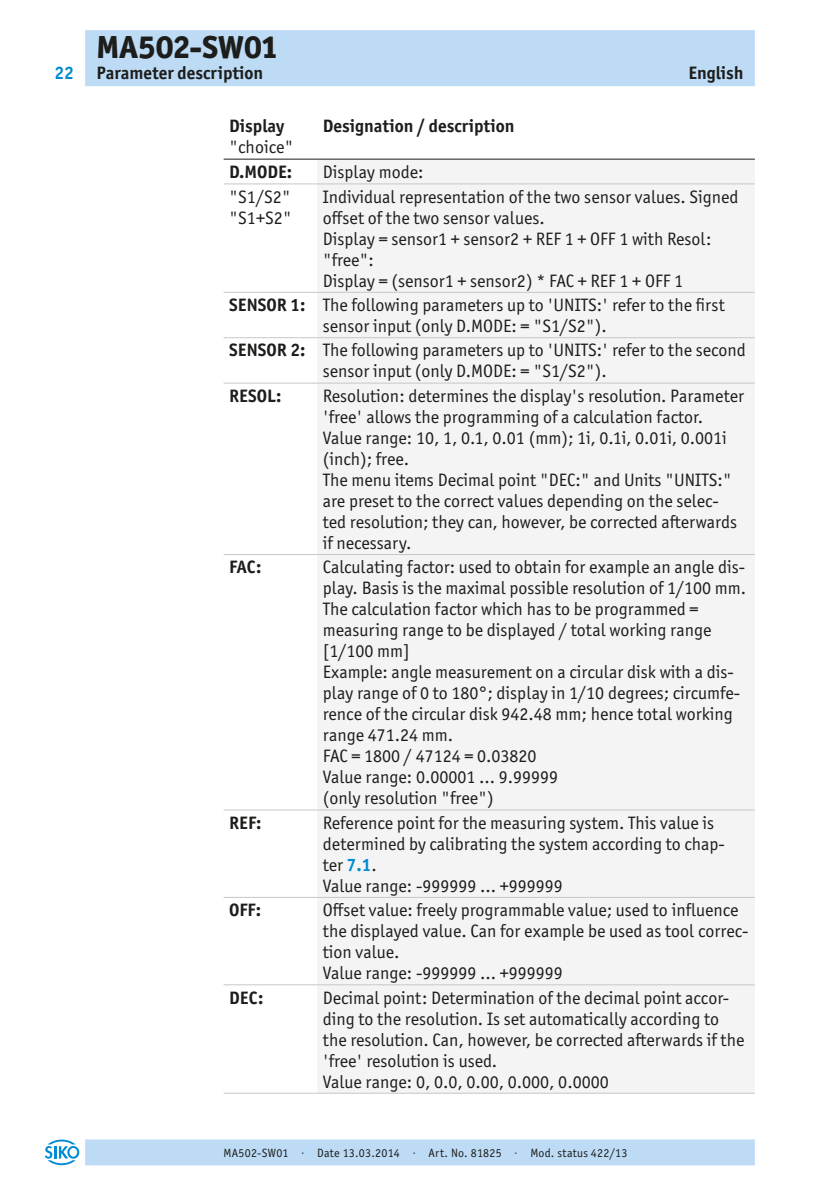
<style>
.page{position:relative;width:840px;height:1191px;background:#fff}
.page>*{position:absolute;margin:0;border:0;box-sizing:border-box;transform-origin:0 0}
.t1{font:800 32px "Officina Sans ITC Pro";color:#1d1d1b}
._05__Book{font:18px/21px "Officina Sans ITC Pro";color:#1d1d1b}
._05__Bold{font:700 18px "Officina Sans ITC Pro";color:#1d1d1b}
.t2{font:700 18px "Officina Sans ITC Pro";color:#008bd2}
.t3{font:12px "Officina Sans ITC Pro";letter-spacing:.02em;color:#1d1d1b}
.s1{font-weight:700;color:#008bd2}
</style>
<div class="page">
<div style="left:85px;top:30px;width:669px;height:56px;background:#bddbf5"></div>
<div style="left:85px;top:1139px;width:669px;height:26px;background:#bddbf5"></div>
<svg style="left:45px;top:1139px;width:34px;height:26px"></svg>
<div style="left:317px;top:160px;width:437px;height:932px;background:#f4f4f4"></div>
<hr style="left:317px;top:159px;width:437px;height:1px;background:#1d1d1b">
<hr style="left:223px;top:183px;width:94px;height:1px;background:#c7c7c6">
<hr style="left:223px;top:292px;width:94px;height:1px;background:#c7c7c6">
<hr style="left:223px;top:337px;width:94px;height:1px;background:#c7c7c6">
<hr style="left:223px;top:383px;width:94px;height:1px;background:#c7c7c6">
<hr style="left:317px;top:183px;width:437px;height:1px;background:#c7c7c6">
<hr style="left:317px;top:292px;width:437px;height:1px;background:#c7c7c6">
<hr style="left:317px;top:337px;width:437px;height:1px;background:#c7c7c6">
<hr style="left:317px;top:383px;width:437px;height:1px;background:#c7c7c6">
<hr style="left:223px;top:554px;width:94px;height:1px;background:#c7c7c6">
<hr style="left:317px;top:554px;width:437px;height:1px;background:#c7c7c6">
<hr style="left:223px;top:159px;width:94px;height:1px;background:#1d1d1b">
<hr style="left:223px;top:809px;width:94px;height:1px;background:#c7c7c6">
<hr style="left:317px;top:809px;width:437px;height:1px;background:#c7c7c6">
<hr style="left:223px;top:897px;width:94px;height:1px;background:#c7c7c6">
<hr style="left:317px;top:897px;width:437px;height:1px;background:#c7c7c6">
<hr style="left:223px;top:984px;width:94px;height:1px;background:#c7c7c6">
<hr style="left:317px;top:984px;width:437px;height:1px;background:#c7c7c6">
<hr style="left:223px;top:1092px;width:94px;height:1px;background:#c7c7c6">
<hr style="left:317px;top:1092px;width:437px;height:1px;background:#c7c7c6">
<p class="t2" style="left:54px;top:62px;width:21px">22</p>
<h1 class="t1" style="left:96px;top:26px;width:181px">MA502-SW01</h1>
<p class="_05__Bold" style="left:96px;top:62px;width:168px">Parameter description</p>
<p class="_05__Bold" style="left:688px;top:62px;width:57px">English</p>
<p class="_05__Bold" style="left:229px;top:115px;width:56px">Display</p>
<p class="_05__Book" style="left:229px;top:136px;width:66px">"choice"</p>
<p class="_05__Bold" style="left:322px;top:115px;width:193px">Designation / description</p>
<p class="_05__Bold" style="left:229px;top:161px;width:64px">D.MODE:</p>
<p class="_05__Book" style="left:322px;top:162px;width:102px">Display mode:</p>
<p class="_05__Book" style="left:229px;top:186px;width:63px">"S1/S2"</p>
<p class="_05__Book" style="left:229px;top:207px;width:64px">"S1+S2"</p>
<p class="_05__Book" style="left:322px;top:186px;width:417px">Individual representation of the two sensor values. Signed offset of the two sensor values.</p>
<p class="_05__Book" style="left:322px;top:228px;width:390px">Display = sensor1 + sensor2 + REF 1 + OFF 1 with Resol: "free":</p>
<p class="_05__Book" style="left:322px;top:270px;width:361px">Display = (sensor1 + sensor2) * FAC + REF 1 + OFF 1</p>
<p class="_05__Bold" style="left:229px;top:294px;width:78px">SENSOR 1:</p>
<p class="_05__Book" style="left:322px;top:294px;width:403px">The following parameters up to 'UNITS:' refer to the first sensor input (only D.MODE: = "S1/S2").</p>
<p class="_05__Bold" style="left:229px;top:339px;width:78px">SENSOR 2:</p>
<p class="_05__Book" style="left:322px;top:340px;width:424px">The following parameters up to 'UNITS:' refer to the second sensor input (only D.MODE: = "S1/S2").</p>
<p class="_05__Bold" style="left:229px;top:384px;width:54px">RESOL:</p>
<p class="_05__Book" style="left:322px;top:385px;width:422px">Resolution: determines the display's resolution. Parameter 'free' allows the programming of a calculation factor.</p>
<p class="_05__Book" style="left:322px;top:427px;width:405px">Value range: 10, 1, 0.1, 0.01 (mm); 1i, 0.1i, 0.01i, 0.001i (inch); free.</p>
<p class="_05__Book" style="left:322px;top:469px;width:415px">The menu items Decimal point "DEC:" and Units "UNITS:" are preset to the correct values depending on the selec&shy;ted resolution; they can, however, be corrected afterwards if necessary.</p>
<p class="_05__Bold" style="left:229px;top:556px;width:34px">FAC:</p>
<p class="_05__Book" style="left:322px;top:556px;width:424px">Calculating factor: used to obtain for example an angle dis&shy;play. Basis is the maximal possible resolution of 1/100 mm.<br>The calculation factor which has to be programmed = measuring range to be displayed / total working range [1/100 mm]</p>
<p class="_05__Book" style="left:322px;top:661px;width:418px">Example: angle measurement on a circular disk with a dis&shy;play range of 0 to 180°; display in 1/10 degrees; circumfe&shy;rence of the circular disk 942.48 mm; hence total working range 471.24 mm.</p>
<p class="_05__Book" style="left:322px;top:745px;width:215px">FAC = 1800 / 47124 = 0.03820</p>
<p class="_05__Book" style="left:322px;top:766px;width:237px">Value range: 0.00001 ... 9.99999</p>
<p class="_05__Book" style="left:322px;top:787px;width:172px">(only resolution "free")</p>
<p class="_05__Bold" style="left:229px;top:811px;width:34px">REF:</p>
<p class="_05__Book" style="left:322px;top:812px;width:403px">Reference point for the measuring system. This value is determined by calibrating the system according to chap&shy;ter <span class="s1">7.1</span>.</p>
<p class="_05__Book" style="left:322px;top:875px;width:241px">Value range: -999999 ... +999999</p>
<p class="_05__Bold" style="left:229px;top:898px;width:33px">OFF:</p>
<p class="_05__Book" style="left:322px;top:899px;width:427px">Offset value: freely programmable value; used to influence the displayed value. Can for example be used as tool correc&shy;tion value.</p>
<p class="_05__Book" style="left:322px;top:962px;width:241px">Value range: -999999 ... +999999</p>
<p class="_05__Bold" style="left:229px;top:986px;width:36px">DEC:</p>
<p class="_05__Book" style="left:322px;top:987px;width:423px">Decimal point: Determination of the decimal point accor&shy;ding to the resolution. Is set automatically according to the resolution. Can, however, be corrected afterwards if the 'free' resolution is used.</p>
<p class="_05__Book" style="left:322px;top:1071px;width:287px">Value range: 0, 0.0, 0.00, 0.000, 0.0000</p>
<p class="t3" style="left:223px;top:1145px;width:405px">MA502-SW01 · Date 13.03.2014 · Art. No. 81825 · Mod. status 422/13</p>
</div>
